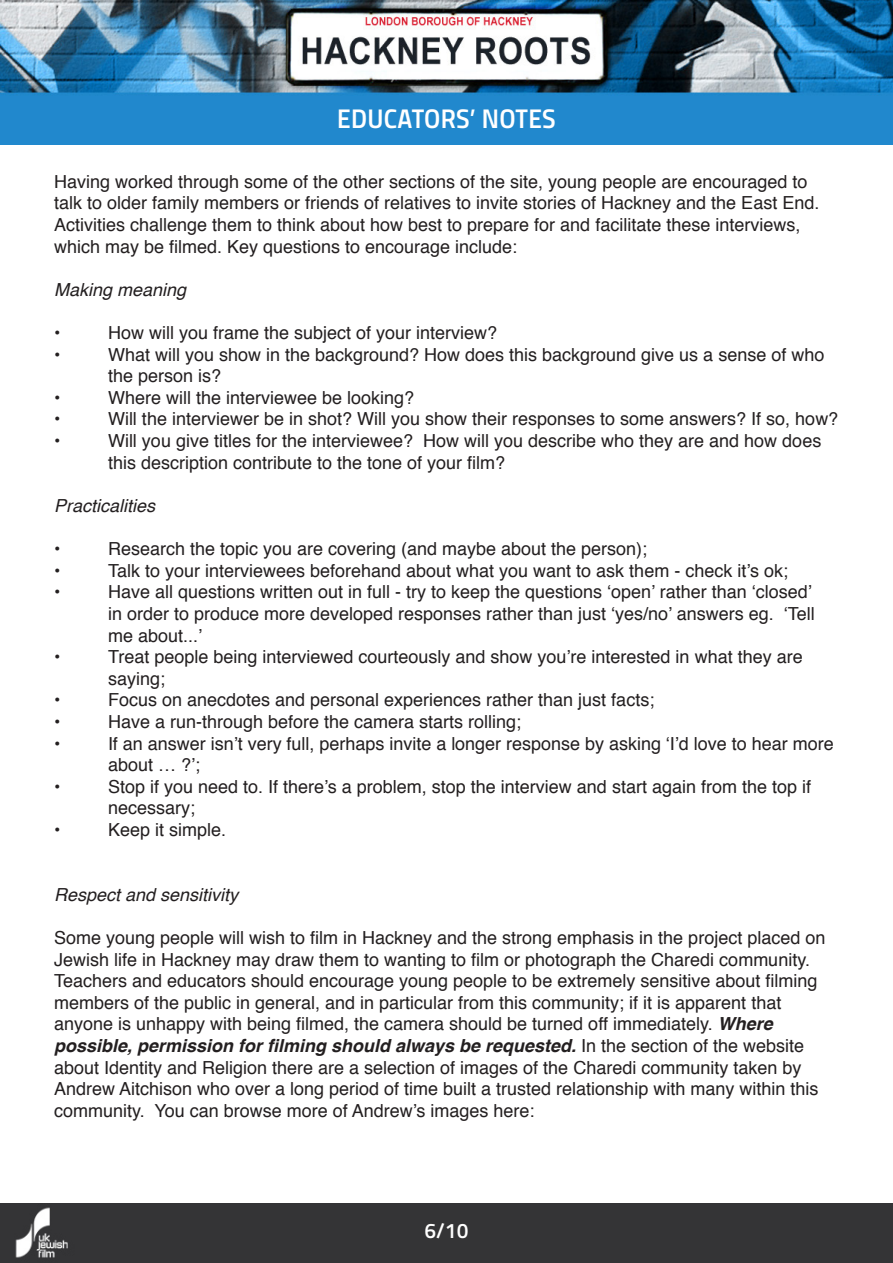
<style>
.page{position:relative;width:893px;height:1263px;background:#fff}
.page>*{position:absolute;margin:0;border:0;box-sizing:border-box;transform-origin:0 0}
.t1{font:27px "Titillium Semibold Upright";letter-spacing:.01em;color:#fff}
.t2{font:21px "Titillium Semibold Upright";color:#fff}
.t3{font:18px/21.6px "Helvetica";color:#231f20}
.t4{font:italic 18px "Helvetica";color:#231f20}
.s1{font-weight:700;font-style:italic}
</style>
<div class="page">
<img style="left:0;top:0;width:893px;height:145px">
<div style="left:0;top:1203px;width:893px;height:60px;background:#343436"></div>
<p class="t1" style="left:337px;top:98px;width:220px">EDUCATORS’ NOTES</p>
<p class="t3" style="left:54px;top:171px;width:767px">Having worked through some of the other sections of the site, young people are encouraged to talk to older family members or friends of relatives to invite stories of Hackney and the East End.<br>Activities challenge them to think about how best to prepare for and facilitate these interviews, which may be filmed. Key questions to encourage include:</p>
<p class="t4" style="left:54px;top:275px;width:134px">Making meaning</p>
<p class="t3" style="left:54px;top:322px;width:8px">•</p>
<p class="t3" style="left:108px;top:322px;width:391px">How will you frame the subject of your interview?</p>
<p class="t3" style="left:54px;top:344px;width:8px">•</p>
<p class="t3" style="left:108px;top:344px;width:718px">What will you show in the background? How does this background give us a sense of who the person is?</p>
<p class="t3" style="left:54px;top:387px;width:8px">•</p>
<p class="t3" style="left:108px;top:387px;width:308px">Where will the interviewee be looking?</p>
<p class="t3" style="left:54px;top:409px;width:8px">•</p>
<p class="t3" style="left:108px;top:409px;width:732px">Will the interviewer be in shot? Will you show their responses to some answers? If so, how?</p>
<p class="t3" style="left:54px;top:430px;width:8px">•</p>
<p class="t3" style="left:108px;top:430px;width:715px">Will you give titles for the interviewee? How will you describe who they are and how does this description contribute to the tone of your film?</p>
<p class="t4" style="left:54px;top:491px;width:103px">Practicalities</p>
<p class="t3" style="left:54px;top:538px;width:8px">•</p>
<p class="t3" style="left:108px;top:538px;width:541px">Research the topic you are covering (and maybe about the person);</p>
<p class="t3" style="left:54px;top:560px;width:8px">•</p>
<p class="t3" style="left:108px;top:560px;width:682px">Talk to your interviewees beforehand about what you want to ask them - check it’s ok;</p>
<p class="t3" style="left:54px;top:582px;width:8px">•</p>
<p class="t3" style="left:108px;top:582px;width:708px">Have all questions written out in full - try to keep the questions ‘open’ rather than ‘closed’ in order to produce more developed responses rather than just ‘yes/no’ answers eg. ‘Tell me about...’</p>
<p class="t3" style="left:54px;top:646px;width:8px">•</p>
<p class="t3" style="left:108px;top:646px;width:696px">Treat people being interviewed courteously and show you’re interested in what they are saying;</p>
<p class="t3" style="left:54px;top:690px;width:8px">•</p>
<p class="t3" style="left:108px;top:690px;width:548px">Focus on anecdotes and personal experiences rather than just facts;</p>
<p class="t3" style="left:54px;top:711px;width:8px">•</p>
<p class="t3" style="left:108px;top:711px;width:415px">Have a run-through before the camera starts rolling;</p>
<p class="t3" style="left:54px;top:733px;width:8px">•</p>
<p class="t3" style="left:108px;top:733px;width:727px">If an answer isn’t very full, perhaps invite a longer response by asking ‘I’d love to hear more about … ?’;</p>
<p class="t3" style="left:54px;top:776px;width:8px">•</p>
<p class="t3" style="left:108px;top:776px;width:705px">Stop if you need to. If there’s a problem, stop the interview and start again from the top if necessary;</p>
<p class="t3" style="left:54px;top:819px;width:8px">•</p>
<p class="t3" style="left:108px;top:819px;width:120px">Keep it simple.</p>
<p class="t4" style="left:54px;top:880px;width:186px">Respect and sensitivity</p>
<p class="t3" style="left:54px;top:927px;width:773px">Some young people will wish to film in Hackney and the strong emphasis in the project placed on Jewish life in Hackney may draw them to wanting to film or photograph the Charedi community.<br>Teachers and educators should encourage young people to be extremely sensitive about filming members of the public in general, and in particular from this community; if it is apparent that anyone is unhappy with being filmed, the camera should be turned off immediately. <span class="s1">Where possible, permission for filming should always be requested.</span> In the section of the website about Identity and Religion there are a selection of images of the Charedi community taken by Andrew Aitchison who over a long period of time built a trusted relationship with many within this community. You can browse more of Andrew’s images here:</p>
<p class="t2" style="left:424px;top:1215px;width:46px">6/10</p>
</div>
